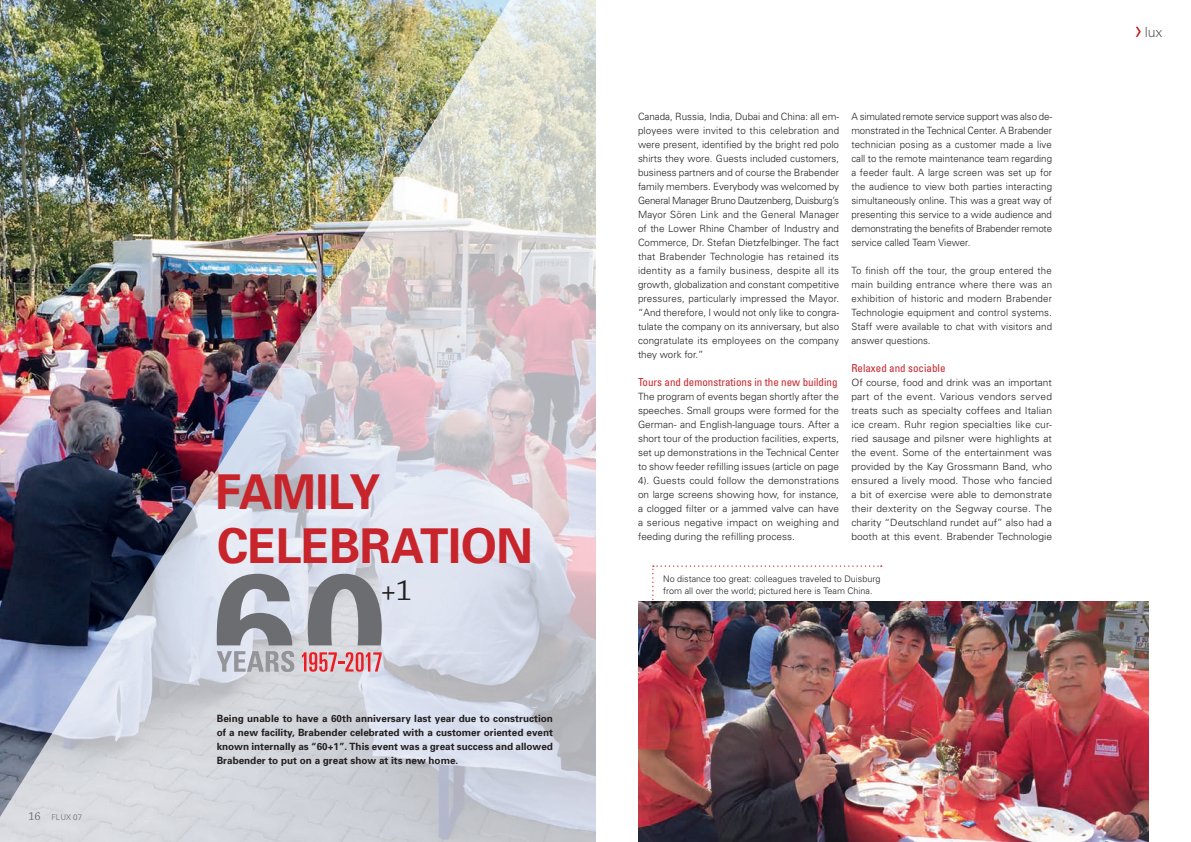
<style>
.page{position:relative;width:1191px;height:842px;background:#fff}
.page>*{position:absolute;margin:0;border:0;box-sizing:border-box;transform-origin:0 0}
.t1{font:700 48px/54px "Univers";letter-spacing:-.01em;color:#c8242b}
.t2{font:30.3px "Chaparral Pro";color:#231f20}
.t3{font:300 14px "Univers";color:#57585a}
.t4{font:condensed 11px "Univers";color:#c8242b}
.t5{font:300 10px/14px "Univers";letter-spacing:.005em;color:#231f20;text-align:justify}
.t6{font:700 10px/14px "Univers";color:#231f20;text-align:justify}
.t7{font:300 9px/12px "Univers";color:#231f20}
.t8{font:300 8px "Univers";color:#6c6d70}
.s1{font-family:"Chaparral Pro";font-weight:400;font-size:12px}
</style>
<div class="page">
<img style="left:0;top:0;width:1036px;height:842px">
<svg style="left:217px;top:574px;width:75px;height:71px;background:#9699a0"></svg>
<svg style="left:308px;top:574px;width:74px;height:71px;background:#95979b"></svg>
<svg style="left:302px;top:652px;width:79px;height:20px;background:#df8e93"></svg>
<svg style="left:217px;top:651px;width:77px;height:21px;background:#b4b6bc"></svg>
<img style="left:638px;top:602px;width:510px;height:240px">
<svg style="left:1135px;top:27px;width:5px;height:10px"></svg>
<svg style="left:652px;top:565px;width:229px;height:48px"></svg>
<p class="t8" style="left:28px;top:812px;width:55px"><span class="s1">16</span> FLUX 07</p>
<p class="t8" style="left:50px;top:812px;width:32px">FLUX 07</p>
<h1 class="t1" style="left:215px;top:463px;width:319px">FAMILY<br>CELEBRATION</h1>
<h2 class="t2" style="left:380px;top:573px;width:33px">+1</h2>
<p class="t6" style="left:217px;top:711px;width:338px">Being unable to have a 60th anniversary last year due to construction of a new facility, Brabender celebrated with a customer oriented event known internally as “60+1”. This event was a great success and allowed Brabender to put on a great show at its new home.</p>
<p class="t5" style="left:638px;top:109px;width:203px">Canada, Russia, India, Dubai and China: all em&shy;ployees were invited to this celebration and were present, identified by the bright red polo shirts they wore. Guests included customers, business partners and of course the Brabender family members. Everybody was welcomed by General Manager Bruno Dautzenberg, Duisburg’s Mayor Sören Link and the General Manager of the Lower Rhine Chamber of Industry and Commerce, Dr. Stefan Dietzfelbinger. The fact that Brabender Technologie has retained its identity as a family business, despite all its growth, globalization and constant competitive pressures, particularly impressed the Mayor. “And therefore, I would not only like to congra&shy;tulate the company on its anniversary, but also congratulate its employees on the company they work for.”</p>
<p class="t4" style="left:638px;top:375px;width:201px">Tours and demonstrations in the new building</p>
<p class="t5" style="left:638px;top:389px;width:203px">The program of events began shortly after the speeches. Small groups were formed for the German- and English-language tours. After a short tour of the production facilities, experts, set up demonstrations in the Technical Center to show feeder refilling issues (article on page 4). Guests could follow the demonstrations on large screens showing how, for instance, a clogged filter or a jammed valve can have a serious negative impact on weighing and feeding during the refilling process.</p>
<p class="t5" style="left:851px;top:109px;width:202px">A simulated remote service support was also de&shy;monstrated in the Technical Center. A Brabender technician posing as a customer made a live call to the remote maintenance team regarding a feeder fault. A large screen was set up for the audience to view both parties interacting simultaneously online. This was a great way of presenting this service to a wide audience and demonstrating the benefits of Brabender remote service called Team Viewer.</p>
<p class="t5" style="left:851px;top:263px;width:202px">To finish off the tour, the group entered the main building entrance where there was an exhibition of historic and modern Brabender Technologie equipment and control systems.<br>Staff were available to chat with visitors and answer questions.</p>
<p class="t4" style="left:851px;top:361px;width:96px">Relaxed and sociable</p>
<p class="t5" style="left:851px;top:375px;width:202px">Of course, food and drink was an important part of the event. Various vendors served treats such as specialty coffees and Italian ice cream. Ruhr region specialties like cur&shy;ried sausage and pilsner were highlights at the event. Some of the entertainment was provided by the Kay Grossmann Band, who ensured a lively mood. Those who fancied a bit of exercise were able to demonstrate their dexterity on the Segway course. The charity “Deutschland rundet auf” also had a booth at this event. Brabender Technologie</p>
<p class="t7" style="left:663px;top:572px;width:219px">No distance too great: colleagues traveled to Duisburg from all over the world; pictured here is Team China.</p>
<h3 class="t3" style="left:1144px;top:23px;width:19px">lux</h3>
</div>
